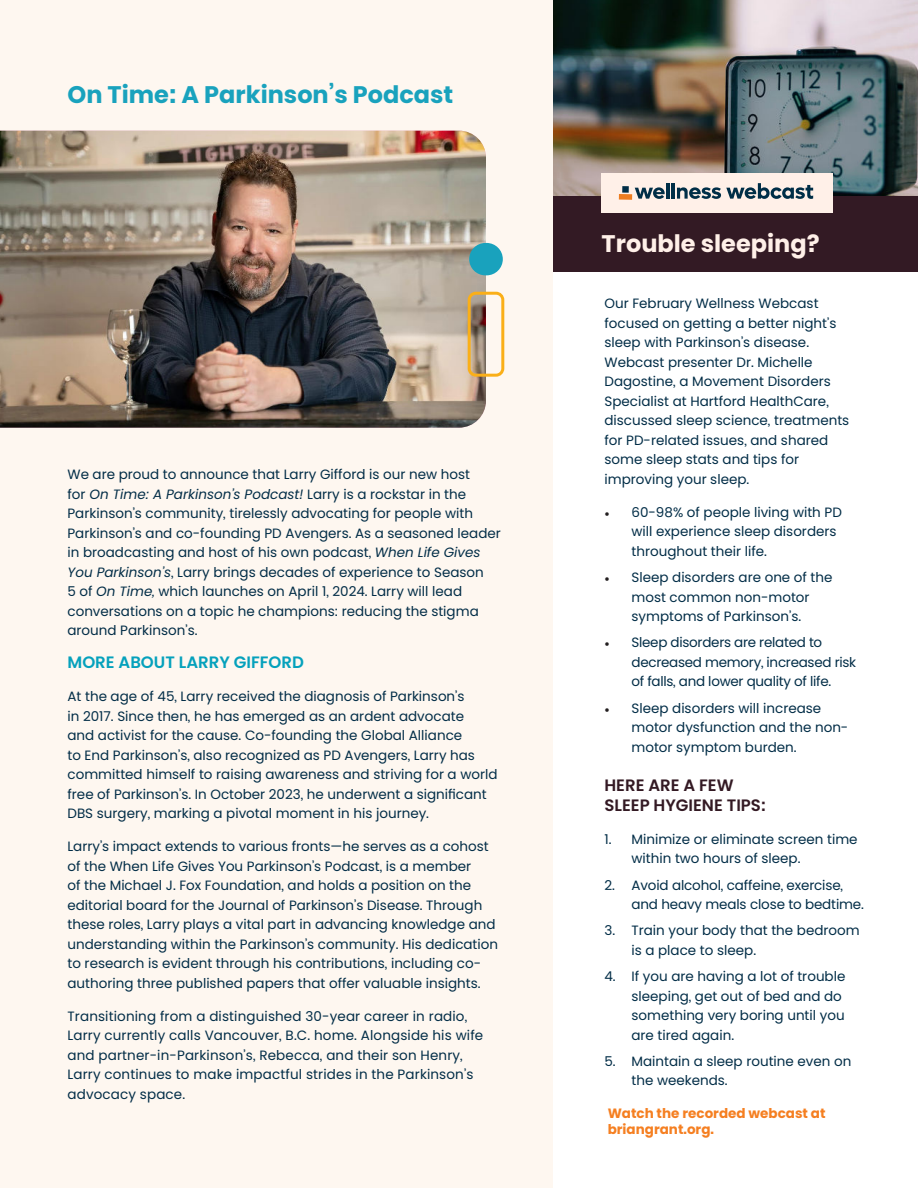
<style>
.page{position:relative;width:918px;height:1188px;background:#fef7f0}
.page>*{position:absolute;margin:0;border:0;box-sizing:border-box;transform-origin:0 0}
.t1{font:700 24px "Poppins";color:#19a2bd}
.t2{font:700 24px "Poppins";color:#fff0e8}
.t3{font:600 16.5px/19.5px "Poppins";color:#331923}
.t4{font:600 16.5px "Poppins";color:#05a1bc}
.t5{font:13.5px/19.5px "Poppins";color:#022d47}
.t6{font:13.5px/19.5px "Poppins";letter-spacing:-.02em;color:#022d47}
.t7{font:700 13.5px/16.2px "Poppins";color:#f57f21}
.s1{font-style:italic}
.s2{font-family:"Minion Pro";color:#231f20}
</style>
<div class="page">
<div style="left:554px;top:0;width:364px;height:1188px;background:#fff"></div>
<img style="left:554px;top:0;width:364px;height:196px">
<img style="left:0;top:131px;width:486px;height:297px">
<div style="left:468px;top:292px;width:36px;height:85px;border:3px solid #faaf18;border-radius:7px"></div>
<div style="left:469px;top:243px;width:34px;height:32px;background:#19a2bd;border-radius:16px"></div>
<div style="left:554px;top:196px;width:364px;height:75px;background:#331a24"></div>
<div style="left:602px;top:173px;width:231px;height:40px;background:#fff0e8"></div>
<svg style="left:635px;top:187px;width:30px;height:12px"></svg>
<hr style="left:666px;top:183px;width:3px;height:16px;background:#002e47">
<hr style="left:672px;top:183px;width:3px;height:16px;background:#002e47">
<svg style="left:677px;top:183px;width:136px;height:16px"></svg>
<div style="left:622px;top:186px;width:7px;height:7px;background:#002e47"></div>
<div style="left:619px;top:194px;width:13px;height:6px;background:#ed7d21"></div>
<h1 class="t1" style="left:68px;top:80px;width:387px">On Time: A Parkinson’s Podcast</h1>
<p class="t5" style="left:67px;top:465px;width:435px">We are proud to announce that Larry Gifford is our new host<br>for <span class="s1">On Time: A Parkinson’s Podcast!</span> Larry is a rockstar in the Parkinson’s community, tirelessly advocating for people with Parkinson’s and co-founding PD Avengers. As a seasoned leader in broadcasting and host of his own podcast, <span class="s1">When Life Gives You Parkinson’s</span>, Larry brings decades of experience to Season<br>5 of <span class="s1">On Time,</span> which launches on April 1, 2024. Larry will lead conversations on a topic he champions: reducing the stigma around Parkinson’s.</p>
<p class="t4" style="left:68px;top:653px;width:238px">MORE ABOUT LARRY GIFFORD</p>
<p class="t5" style="left:68px;top:687px;width:432px">At the age of 45, Larry received the diagnosis of Parkinson’s<br>in 2017. Since then, he has emerged as an ardent advocate<br>and activist for the cause. Co-founding the Global Alliance<br>to End Parkinson’s, also recognized as PD Avengers, Larry has committed himself to raising awareness and striving for a world free of Parkinson’s. In October 2023, he underwent a significant DBS surgery, marking a pivotal moment in his journey.</p>
<p class="t5" style="left:68px;top:837px;width:432px">Larry’s impact extends to various fronts—he serves as a cohost of the When Life Gives You Parkinson’s Podcast, is a member<br>of the Michael J. Fox Foundation, and holds a position on the editorial board for the Journal of Parkinson’s Disease. Through these roles, Larry plays a vital part in advancing knowledge and understanding within the Parkinson’s community. His dedication to research is evident through his contributions, including co&shy;authoring three published papers that offer valuable insights.</p>
<p class="t5" style="left:68px;top:1006px;width:417px">Transitioning from a distinguished 30-year career in radio, Larry currently calls Vancouver, B.C. home. Alongside his wife and partner-in-Parkinson’s, Rebecca, and their son Henry, Larry continues to make impactful strides in the Parkinson’s advocacy space.</p>
<h1 class="t2" style="left:602px;top:230px;width:219px">Trouble sleeping?</h1>
<p class="t5" style="left:604px;top:294px;width:246px">Our February Wellness Webcast focused on getting a better night’s sleep with Parkinson’s disease.<br>Webcast presenter Dr. Michelle<br>Dagostine, a Movement Disorders<br>Specialist at Hartford HealthCare, discussed sleep science, treatments for PD-related issues, and shared some sleep stats and tips for improving your sleep.</p>
<p class="t5" style="left:632px;top:502px;width:212px;text-indent:-27px"><span class="s2">•</span> 60-98% of people living with PD will experience sleep disorders throughout their life.</p>
<p class="t5" style="left:604px;top:568px;width:230px;text-align:center"><span class="s2">•</span> Sleep disorders are one of the most common non-motor symptoms of Parkinson’s.</p>
<p class="t6" style="left:632px;top:633px;width:226px;text-indent:-27px"><span class="s2">•</span> Sleep disorders are related to decreased memory, increased risk of falls, and lower quality of life.</p>
<p class="t5" style="left:632px;top:698px;width:218px;text-indent:-27px"><span class="s2">•</span> Sleep disorders will increase motor dysfunction and the non&shy;motor symptom burden.</p>
<p class="t3" style="left:604px;top:776px;width:163px">HERE ARE A FEW<br>SLEEP HYGIENE TIPS:</p>
<p class="t5" style="left:632px;top:829px;width:228px;text-indent:-27px">1. Minimize or eliminate screen time within two hours of sleep.</p>
<p class="t5" style="left:632px;top:875px;width:234px;text-indent:-27px">2. Avoid alcohol, caffeine, exercise, and heavy meals close to bedtime.</p>
<p class="t5" style="left:632px;top:921px;width:230px;text-indent:-27px">3. Train your body that the bedroom is a place to sleep.</p>
<p class="t5" style="left:632px;top:967px;width:215px;text-indent:-27px">4. If you are having a lot of trouble sleeping, get out of bed and do something very boring until you are tired again.</p>
<p class="t5" style="left:632px;top:1051px;width:221px;text-indent:-27px">5. Maintain a sleep routine even on the weekends.</p>
<p class="t7" style="left:608px;top:1107px;width:219px">Watch the recorded webcast at briangrant.org.</p>
</div>
